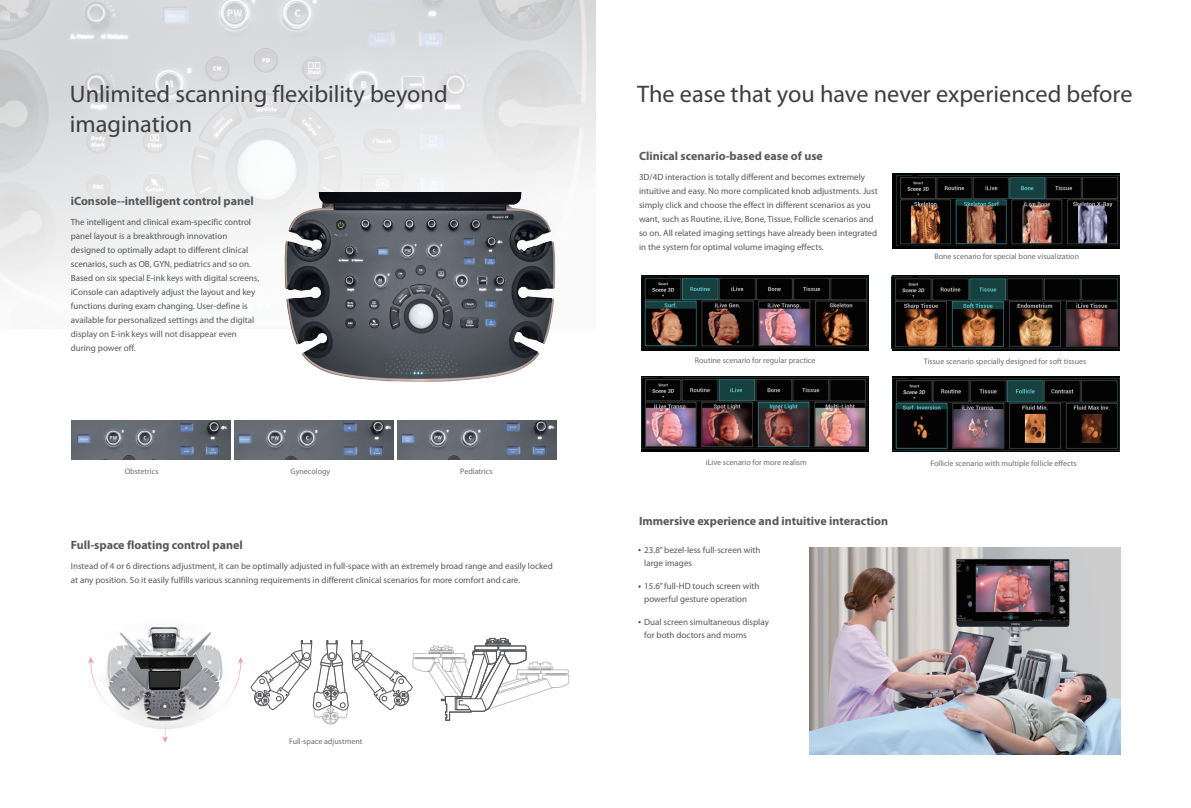
<style>
.page{position:relative;width:1191px;height:808px;background:#fff}
.page>*{position:absolute;margin:0;border:0;box-sizing:border-box;transform-origin:0 0}
.t1{font:24px/30px "Myriad Pro";color:#3e3e3f}
.t2{font:700 12px "Myriad Pro";color:#57585a}
.t3{font:9px/14px "Myriad Pro";color:#57585a}
.t4{font:8px "Myriad Pro";color:#6c6d70}
</style>
<div class="page">
<div style="left:892px;top:173px;width:227px;height:75px;background:#000"></div>
<div style="left:892px;top:275px;width:227px;height:75px;background:#000"></div>
<div style="left:892px;top:376px;width:227px;height:75px;background:linear-gradient(to right,#102b2b,#133130)"></div>
<svg style="left:641px;top:275px;width:227px;height:75px"></svg>
<div style="left:641px;top:376px;width:227px;height:75px;background:#000"></div>
<img style="left:641px;top:377px;width:226px;height:72px">
<img style="left:891px;top:276px;width:228px;height:73px">
<img style="left:641px;top:277px;width:227px;height:71px">
<img style="left:896px;top:175px;width:223px;height:71px">
<img style="left:810px;top:547px;width:310px;height:207px">
<img style="left:0;top:0;width:595px;height:285px">
<img style="left:211px;top:193px;width:384px;height:189px">
<img style="left:108px;top:627px;width:143px;height:61px">
<svg style="left:88px;top:657px;width:155px;height:86px"></svg>
<svg style="left:251px;top:638px;width:318px;height:86px"></svg>
<img style="left:234px;top:420px;width:159px;height:39px">
<img style="left:397px;top:420px;width:159px;height:39px">
<img style="left:71px;top:420px;width:159px;height:39px">
<img style="left:892px;top:379px;width:227px;height:72px">
<h1 class="t1" style="left:70px;top:79px;width:379px">Unlimited scanning flexibility beyond imagination</h1>
<h1 class="t1" style="left:637px;top:79px;width:497px">The ease that you have never experienced before</h1>
<h2 class="t2" style="left:71px;top:194px;width:184px">iConsole--intelligent control panel</h2>
<p class="t3" style="left:71px;top:215px;width:190px">The intelligent and clinical exam-specific control panel layout is a breakthrough innovation designed to optimally adapt to different clinical scenarios, such as OB, GYN, pediatrics and so on.<br>Based on six special E-ink keys with digital screens, iConsole can adaptively adjust the layout and key functions during exam changing. User-define is available for personalized settings and the digital display on E-ink keys will not disappear even during power off.</p>
<p class="t4" style="left:125px;top:467px;width:35px">Obstetrics</p>
<p class="t4" style="left:290px;top:467px;width:41px">Gynecology</p>
<p class="t4" style="left:460px;top:467px;width:34px">Pediatrics</p>
<h2 class="t2" style="left:71px;top:538px;width:173px">Full-space floating control panel</h2>
<p class="t3" style="left:71px;top:559px;width:483px">Instead of 4 or 6 directions adjustment, it can be optimally adjusted in full-space with an extremely broad range and easily locked at any position. So it easily fulfills various scanning requirements in different clinical scenarios for more comfort and care.</p>
<p class="t4" style="left:289px;top:736px;width:75px">Full-space adjustment</p>
<h2 class="t2" style="left:639px;top:149px;width:185px">Clinical scenario-based ease of use</h2>
<p class="t3" style="left:639px;top:170px;width:240px">3D/4D interaction is totally different and becomes extremely intuitive and easy. No more complicated knob adjustments. Just simply click and choose the effect in different scenarios as you want, such as Routine, iLive, Bone, Tissue, Follicle scenarios and so on. All related imaging settings have already been integrated in the system for optimal volume imaging effects.</p>
<p class="t4" style="left:934px;top:252px;width:146px">Bone scenario for special bone visualization</p>
<p class="t4" style="left:695px;top:356px;width:122px">Routine scenario for regular practice</p>
<p class="t4" style="left:924px;top:357px;width:164px">Tissue scenario specially designed for soft tissues</p>
<p class="t4" style="left:706px;top:458px;width:102px">iLive scenario for more realism</p>
<h2 class="t2" style="left:639px;top:514px;width:251px">Immersive experience and intuitive interaction</h2>
<p class="t3" style="left:644px;top:544px;width:118px;line-height:13px">23.8” bezel-less full-screen with large images</p>
<p class="t3" style="left:644px;top:580px;width:117px;line-height:13px">15.6” full-HD touch screen with powerful gesture operation</p>
<p class="t3" style="left:644px;top:616px;width:126px;line-height:13px">Dual screen simultaneous display for both doctors and moms</p>
<p class="t4" style="left:930px;top:459px;width:148px">Follicle scenario with multiple follicle effects</p>
</div>
